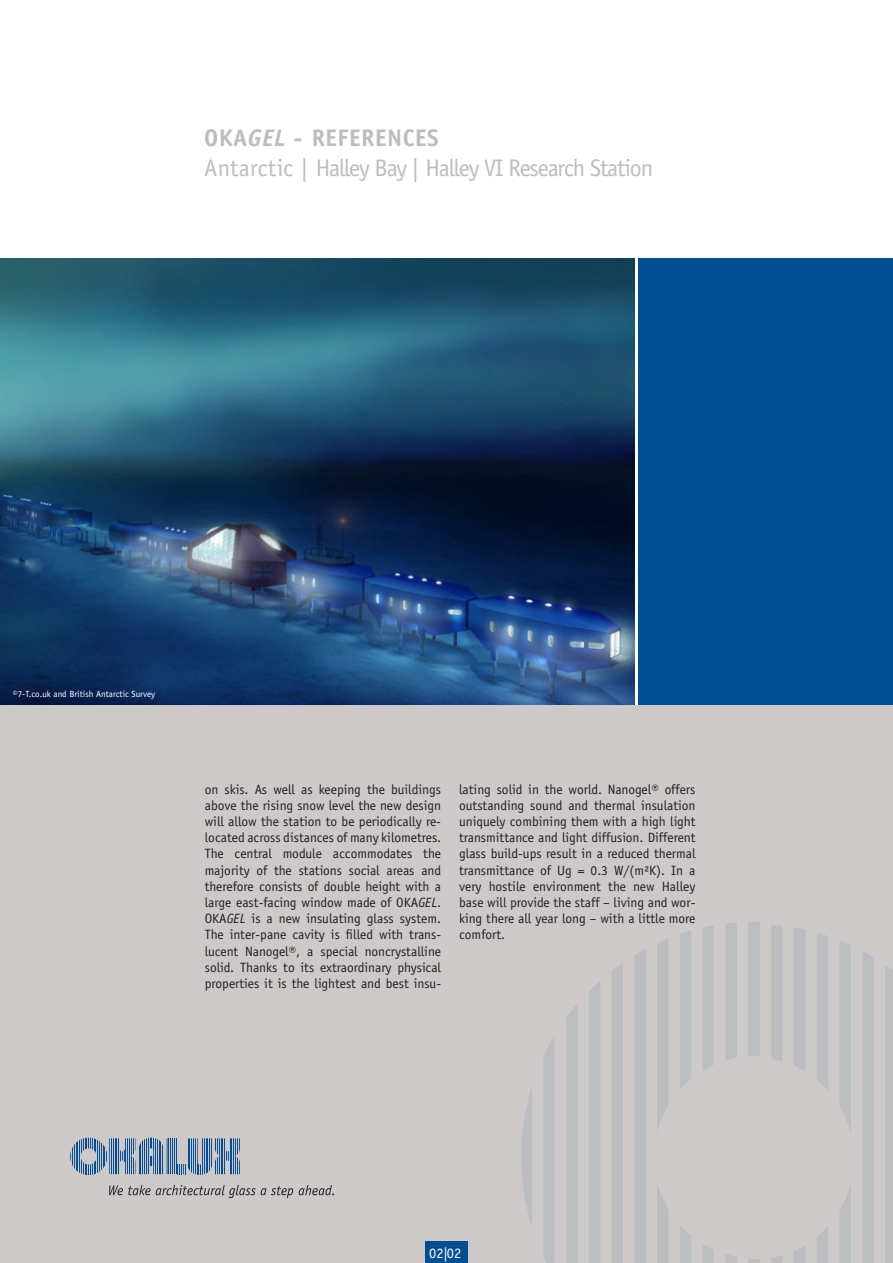
<style>
.page{position:relative;width:893px;height:1263px;background:#fff}
.page>*{position:absolute;margin:0;border:0;box-sizing:border-box;transform-origin:0 0}
.t1{font:24px "Officina Sans";letter-spacing:-.05em;color:#bcbdc0}
.t2{font:700 24px "Officina Sans";letter-spacing:.02em;color:#bcbdc0}
.t3{font:14.4px "Officina Sans";color:#fff}
.t4{font:13.5px/16.2px "Officina Sans";color:#231f20;text-align:justify}
.t5{font:9px "Officina Sans";color:#fff}
.s1{font-style:italic}
</style>
<div class="page">
<hr style="left:0;top:705px;width:1px;height:558px;background:#cdc9c8">
<div style="left:638px;top:259px;width:255px;height:446px;background:#004e92"></div>
<img style="left:0;top:259px;width:634px;height:446px">
<div style="left:1px;top:705px;width:892px;height:558px;background:#cdc9c8"></div>
<svg style="left:726px;top:1254px;width:11px;height:9px"></svg>
<div style="left:726px;top:923px;width:11px;height:137px;background:#bcbdc0"></div>
<svg style="left:703px;top:1244px;width:11px;height:19px"></svg>
<div style="left:703px;top:925px;width:11px;height:145px;background:#bcbdc0"></div>
<svg style="left:680px;top:1226px;width:11px;height:37px"></svg>
<div style="left:680px;top:931px;width:11px;height:158px;background:#bcbdc0"></div>
<svg style="left:657px;top:1184px;width:11px;height:79px"></svg>
<svg style="left:657px;top:939px;width:11px;height:191px"></svg>
<div style="left:634px;top:949px;width:12px;height:314px;background:#bcbdc0"></div>
<div style="left:612px;top:963px;width:11px;height:300px;background:#bcbdc0"></div>
<div style="left:589px;top:981px;width:11px;height:282px;background:#bcbdc0"></div>
<div style="left:566px;top:1005px;width:11px;height:258px;background:#bcbdc0"></div>
<div style="left:543px;top:1036px;width:12px;height:227px;background:#bcbdc0"></div>
<svg style="left:521px;top:1088px;width:11px;height:138px"></svg>
<svg style="left:748px;top:1259px;width:12px;height:4px"></svg>
<div style="left:771px;top:925px;width:12px;height:136px;background:#bcbdc0"></div>
<svg style="left:771px;top:1256px;width:12px;height:7px"></svg>
<div style="left:794px;top:928px;width:11px;height:143px;background:#bcbdc0"></div>
<svg style="left:794px;top:1246px;width:11px;height:17px"></svg>
<div style="left:817px;top:933px;width:11px;height:157px;background:#bcbdc0"></div>
<svg style="left:817px;top:1227px;width:11px;height:36px"></svg>
<svg style="left:840px;top:941px;width:11px;height:190px"></svg>
<svg style="left:840px;top:1186px;width:11px;height:77px"></svg>
<div style="left:862px;top:952px;width:12px;height:311px;background:#bcbdc0"></div>
<div style="left:885px;top:965px;width:8px;height:298px;background:#bcbdc0"></div>
<div style="left:748px;top:922px;width:12px;height:134px;background:#bcbdc0"></div>
<div style="left:425px;top:1242px;width:42px;height:21px;background:#004e92"></div>
<hr style="left:139px;top:1138px;width:1px;height:36px;background:#004e92">
<hr style="left:141px;top:1138px;width:1px;height:36px;background:#004e92">
<hr style="left:142px;top:1138px;width:1px;height:36px;background:#004e92">
<hr style="left:144px;top:1138px;width:1px;height:36px;background:#004e92">
<hr style="left:146px;top:1138px;width:1px;height:36px;background:#004e92">
<hr style="left:148px;top:1138px;width:1px;height:36px;background:#004e92">
<hr style="left:150px;top:1138px;width:1px;height:36px;background:#004e92">
<hr style="left:151px;top:1138px;width:1px;height:36px;background:#004e92">
<hr style="left:153px;top:1138px;width:1px;height:36px;background:#004e92">
<hr style="left:155px;top:1138px;width:1px;height:36px;background:#004e92">
<hr style="left:157px;top:1138px;width:1px;height:36px;background:#004e92">
<hr style="left:159px;top:1138px;width:1px;height:36px;background:#004e92">
<hr style="left:160px;top:1138px;width:1px;height:36px;background:#004e92">
<hr style="left:162px;top:1138px;width:1px;height:36px;background:#004e92">
<hr style="left:70px;top:1138px;width:1px;height:37px;background:#004e92">
<hr style="left:72px;top:1138px;width:1px;height:37px;background:#004e92">
<hr style="left:74px;top:1138px;width:1px;height:37px;background:#004e92">
<hr style="left:76px;top:1138px;width:1px;height:37px;background:#004e92">
<hr style="left:77px;top:1138px;width:1px;height:37px;background:#004e92">
<hr style="left:79px;top:1138px;width:1px;height:37px;background:#004e92">
<hr style="left:81px;top:1138px;width:1px;height:37px;background:#004e92">
<hr style="left:83px;top:1138px;width:1px;height:37px;background:#004e92">
<hr style="left:85px;top:1138px;width:1px;height:37px;background:#004e92">
<hr style="left:86px;top:1138px;width:1px;height:37px;background:#004e92">
<hr style="left:88px;top:1138px;width:1px;height:37px;background:#004e92">
<hr style="left:90px;top:1138px;width:1px;height:37px;background:#004e92">
<hr style="left:92px;top:1138px;width:1px;height:37px;background:#004e92">
<hr style="left:94px;top:1138px;width:1px;height:37px;background:#004e92">
<hr style="left:95px;top:1138px;width:1px;height:37px;background:#004e92">
<hr style="left:97px;top:1138px;width:1px;height:37px;background:#004e92">
<hr style="left:99px;top:1138px;width:1px;height:37px;background:#004e92">
<hr style="left:101px;top:1138px;width:1px;height:37px;background:#004e92">
<hr style="left:103px;top:1138px;width:1px;height:37px;background:#004e92">
<hr style="left:105px;top:1138px;width:1px;height:37px;background:#004e92">
<hr style="left:106px;top:1138px;width:1px;height:37px;background:#004e92">
<hr style="left:109px;top:1138px;width:1px;height:36px;background:#004e92">
<hr style="left:111px;top:1138px;width:1px;height:36px;background:#004e92">
<hr style="left:113px;top:1138px;width:1px;height:36px;background:#004e92">
<hr style="left:115px;top:1138px;width:1px;height:36px;background:#004e92">
<hr style="left:116px;top:1138px;width:1px;height:36px;background:#004e92">
<hr style="left:118px;top:1138px;width:1px;height:36px;background:#004e92">
<hr style="left:120px;top:1138px;width:1px;height:36px;background:#004e92">
<hr style="left:122px;top:1138px;width:1px;height:36px;background:#004e92">
<hr style="left:124px;top:1138px;width:1px;height:36px;background:#004e92">
<hr style="left:126px;top:1138px;width:1px;height:36px;background:#004e92">
<hr style="left:127px;top:1138px;width:1px;height:36px;background:#004e92">
<hr style="left:129px;top:1138px;width:1px;height:36px;background:#004e92">
<hr style="left:131px;top:1138px;width:1px;height:36px;background:#004e92">
<hr style="left:133px;top:1138px;width:1px;height:36px;background:#004e92">
<hr style="left:135px;top:1138px;width:1px;height:36px;background:#004e92">
<hr style="left:167px;top:1138px;width:1px;height:36px;background:#004e92">
<hr style="left:168px;top:1138px;width:1px;height:36px;background:#004e92">
<hr style="left:170px;top:1138px;width:1px;height:36px;background:#004e92">
<hr style="left:172px;top:1138px;width:1px;height:36px;background:#004e92">
<hr style="left:174px;top:1138px;width:1px;height:36px;background:#004e92">
<hr style="left:176px;top:1138px;width:1px;height:36px;background:#004e92">
<svg style="left:179px;top:1164px;width:7px;height:10px"></svg>
<hr style="left:188px;top:1138px;width:1px;height:37px;background:#004e92">
<hr style="left:189px;top:1138px;width:1px;height:37px;background:#004e92">
<hr style="left:191px;top:1138px;width:1px;height:37px;background:#004e92">
<hr style="left:193px;top:1138px;width:1px;height:37px;background:#004e92">
<hr style="left:195px;top:1138px;width:1px;height:37px;background:#004e92">
<hr style="left:197px;top:1138px;width:1px;height:37px;background:#004e92">
<hr style="left:198px;top:1138px;width:1px;height:37px;background:#004e92">
<hr style="left:200px;top:1138px;width:1px;height:37px;background:#004e92">
<hr style="left:202px;top:1138px;width:1px;height:37px;background:#004e92">
<hr style="left:204px;top:1138px;width:1px;height:37px;background:#004e92">
<hr style="left:206px;top:1138px;width:1px;height:37px;background:#004e92">
<hr style="left:207px;top:1138px;width:1px;height:37px;background:#004e92">
<hr style="left:209px;top:1138px;width:1px;height:37px;background:#004e92">
<hr style="left:211px;top:1138px;width:1px;height:37px;background:#004e92">
<hr style="left:215px;top:1138px;width:1px;height:36px;background:#004e92">
<hr style="left:217px;top:1138px;width:1px;height:36px;background:#004e92">
<hr style="left:219px;top:1138px;width:1px;height:36px;background:#004e92">
<hr style="left:221px;top:1138px;width:1px;height:36px;background:#004e92">
<hr style="left:222px;top:1138px;width:1px;height:36px;background:#004e92">
<hr style="left:224px;top:1138px;width:1px;height:36px;background:#004e92">
<hr style="left:226px;top:1138px;width:1px;height:36px;background:#004e92">
<hr style="left:228px;top:1138px;width:1px;height:36px;background:#004e92">
<hr style="left:230px;top:1138px;width:1px;height:36px;background:#004e92">
<hr style="left:232px;top:1138px;width:1px;height:36px;background:#004e92">
<hr style="left:233px;top:1138px;width:1px;height:36px;background:#004e92">
<hr style="left:235px;top:1138px;width:1px;height:36px;background:#004e92">
<hr style="left:237px;top:1138px;width:1px;height:36px;background:#004e92">
<hr style="left:239px;top:1138px;width:1px;height:36px;background:#004e92">
<svg style="left:109px;top:1185px;width:184px;height:13px"></svg>
<svg style="left:299px;top:1185px;width:35px;height:10px"></svg>
<p class="t2" style="left:204px;top:123px;width:236px">OKA<span class="s1">GEL</span> - REFERENCES</p>
<p class="t1" style="left:204px;top:154px;width:450px">Antarctic | Halley Bay | Halley VI Research Station</p>
<p class="t5" style="left:13px;top:689px;width:144px">©7-T.co.uk and British Antarctic Survey</p>
<p class="t4" style="left:205px;top:781px;width:238px">on skis. As well as keeping the buildings above the rising snow level the new design will allow the station to be periodically re&shy;located across distances of many kilometres.<br>The central module accommodates the majority of the stations social areas and therefore consists of double height with a large east-facing window made of OKA<span class="s1">GEL</span>.<br>OKA<span class="s1">GEL</span> is a new insulating glass system.<br>The inter-pane cavity is filled with trans&shy;lucent Nanogel®, a special noncrystalline solid. Thanks to its extraordinary physical properties it is the lightest and best insu-</p>
<p class="t4" style="left:459px;top:781px;width:238px">lating solid in the world. Nanogel® offers outstanding sound and thermal insulation uniquely combining them with a high light transmittance and light diffusion. Different glass build-ups result in a reduced thermal transmittance of Ug = 0.3 W/(m²K). In a very hostile environment the new Halley base will provide the staff – living and wor&shy;king there all year long – with a little more comfort.</p>
<p class="t3" style="left:429px;top:1244px;width:34px">02|02</p>
</div>
